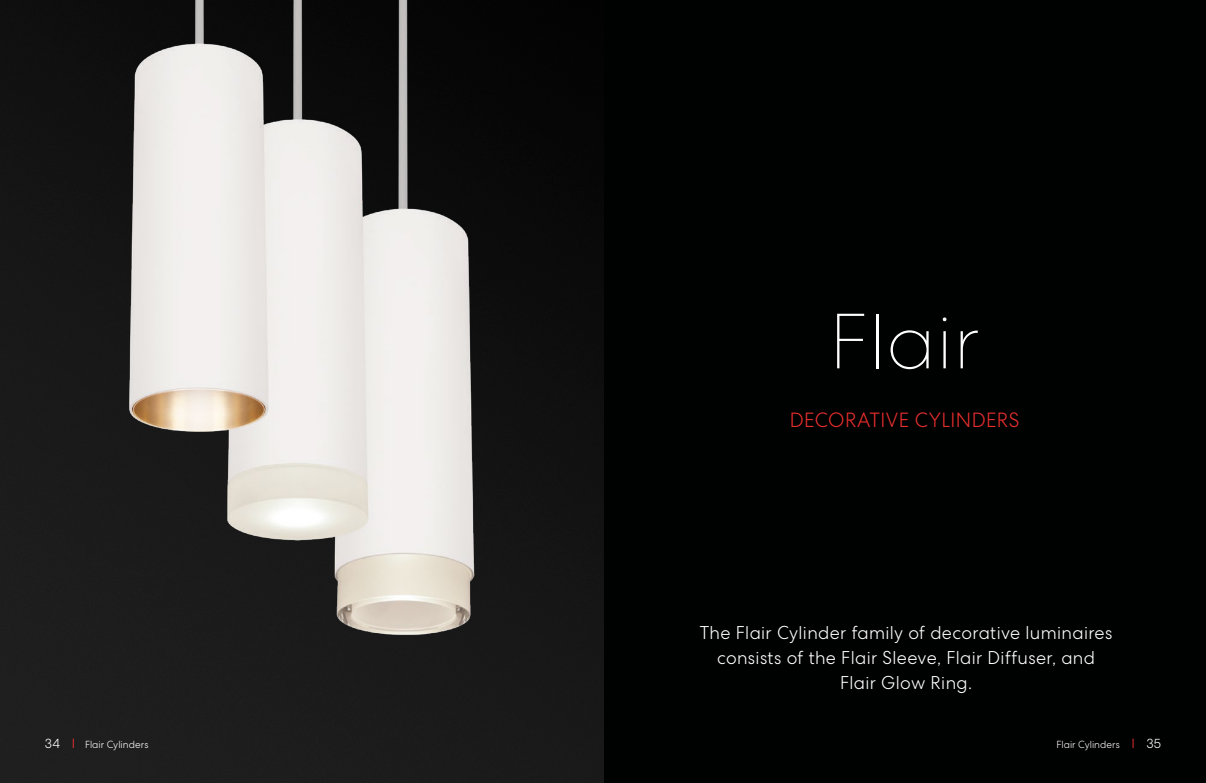
<style>
.page{position:relative;width:1206px;height:783px;background:#fff}
.page>*{position:absolute;margin:0;border:0;box-sizing:border-box;transform-origin:0 0}
.t1{font:100 78px "Centra No 2";letter-spacing:.02em;color:#fff}
.t2{font:300 20px "Centra No 2";letter-spacing:.02em;color:#e52e2d}
.t3{font:300 18px/25px "Centra No 2";letter-spacing:.02em;color:#fff;text-align:center}
.t4{font:300 13px "Centra No 2";color:#fff}
.t5{font:300 10px "Centra No 2";letter-spacing:.005em;color:#fff}
</style>
<div class="page">
<div style="left:604px;top:0;width:602px;height:783px;background:#000101"></div>
<img style="left:0;top:0;width:604px;height:783px">
<img style="left:117px;top:0;width:369px;height:649px">
<h1 class="t1" style="left:830px;top:298px;width:151px">Flair</h1>
<p class="t2" style="left:790px;top:409px;width:231px">DECORATIVE CYLINDERS</p>
<p class="t3" style="left:700px;top:620px;width:414px">The Flair Cylinder family of decorative luminaires consists of the Flair Sleeve, Flair Diffuser, and<br>Flair Glow Ring.</p>
<p class="t4" style="left:45px;top:736px;width:17px">34</p>
<p class="t5" style="left:85px;top:739px;width:65px">Flair Cylinders</p>
<p class="t5" style="left:1056px;top:739px;width:65px">Flair Cylinders</p>
<p class="t4" style="left:1146px;top:736px;width:16px">35</p>
</div>
